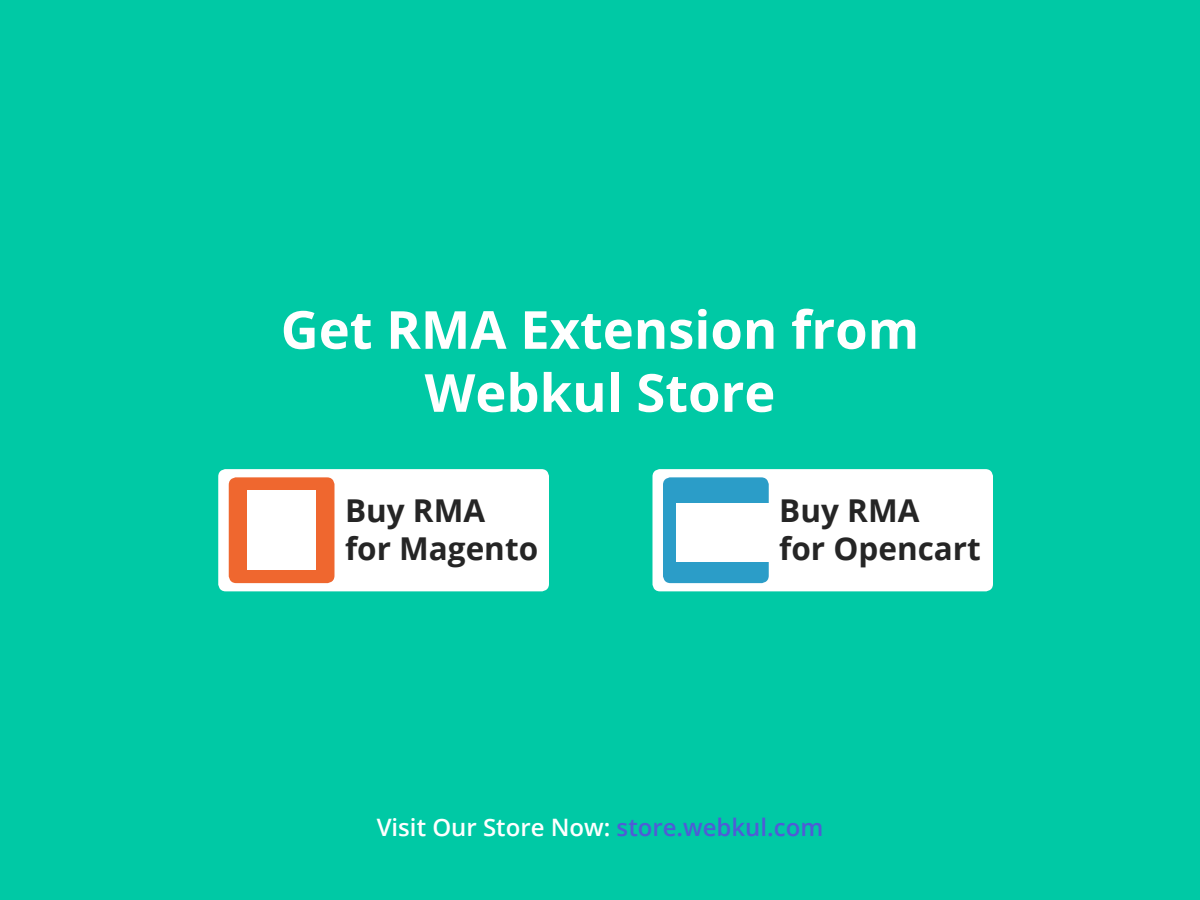
<style>
.page{position:relative;width:1200px;height:900px;background:#00c9a5}
.page>*{position:absolute;margin:0;border:0;box-sizing:border-box;transform-origin:0 0}
.t1{font:700 52.5px "Open Sans";color:#fff}
.t2{font:700 31.5px "Open Sans";color:#252525}
.t3{font:600 24px "Open Sans";color:#fff}
.s1{color:#4f5cd6}
</style>
<div class="page">
<div style="left:218px;top:469px;width:331px;height:122px;background:#fff;border-radius:8px"></div>
<div style="left:229px;top:477px;width:105px;height:106px;background:#ef672f;border-radius:8px"></div>
<div style="left:247px;top:490px;width:69px;height:80px;background:#fff"></div>
<div style="left:652px;top:469px;width:341px;height:122px;background:#fff;border-radius:8px"></div>
<div style="left:663px;top:477px;width:106px;height:106px;background:#2b9dc8;border-radius:8px"></div>
<div style="left:676px;top:504px;width:93px;height:58px;background:#fff"></div>
<p class="t1" style="left:281px;top:293px;width:640px">Get RMA Extension from</p>
<p class="t1" style="left:425px;top:356px;width:352px">Webkul Store</p>
<p class="t2" style="left:345px;top:488px;width:142px">Buy RMA</p>
<p class="t2" style="left:345px;top:526px;width:195px">for Magento</p>
<p class="t2" style="left:779px;top:488px;width:142px">Buy RMA</p>
<p class="t2" style="left:779px;top:526px;width:203px">for Opencart</p>
<p class="t3" style="left:377px;top:811px;width:448px">Visit Our Store Now: <span class="s1">store.webkul.com</span></p>
</div>
